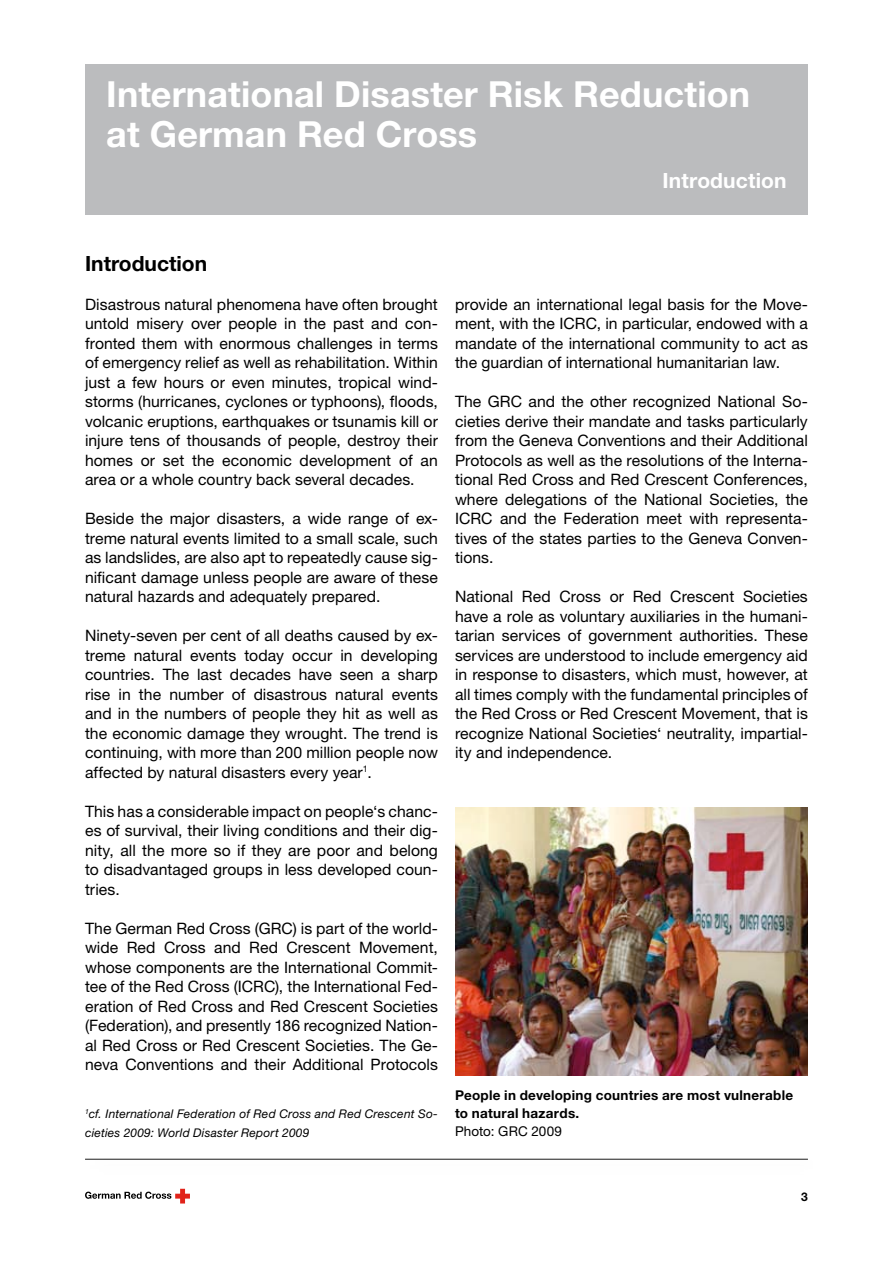
<style>
.page{position:relative;width:893px;height:1263px;background:#fff}
.page>*{position:absolute;margin:0;border:0;box-sizing:border-box;transform-origin:0 0}
.t1{font:700 36px/40.5px "Helvetica Neue LT Std";letter-spacing:.005em;color:#fff}
.t2{font:700 21px "Helvetica Neue LT Std";letter-spacing:.005em;color:#fff}
.t3{font:700 21px "Helvetica Neue LT Std";color:#000}
.t4{font:15.75px/19.5px "Helvetica Neue LT Std";color:#000;text-align:justify}
.t5{font:700 13.5px/18px "Helvetica Neue LT Std";letter-spacing:.02em;color:#000}
.t6{font:13.5px "Helvetica Neue LT Std";letter-spacing:.01em;color:#000}
.t7{font:italic 12px/19.5px "Helvetica Neue LT Std";letter-spacing:.02em;color:#000}
.t8{font:700 12px "Helvetica Neue LT Std";color:#000}
</style>
<div class="page">
<div style="left:85px;top:64px;width:723px;height:150px;background:#bbbcbe"></div>
<img style="left:456px;top:808px;width:352px;height:267px">
<hr style="left:85px;top:1159px;width:723px;height:1px;background:#000">
<svg style="left:85px;top:1189px;width:105px;height:14px"></svg>
<h1 class="t1" style="left:106px;top:73px;width:645px">International Disaster Risk Reduction at German Red Cross</h1>
<h2 class="t2" style="left:662px;top:167px;width:126px">Introduction</h2>
<h2 class="t3" style="left:85px;top:251px;width:124px">Introduction</h2>
<p class="t4" style="left:85px;top:294px;width:354px">Disastrous natural phenomena have often brought untold misery over people in the past and con&shy;fronted them with enormous challenges in terms of emergency relief as well as rehabilitation. Within just a few hours or even minutes, tropical wind&shy;storms (hurricanes, cyclones or typhoons), floods, volcanic eruptions, earthquakes or tsunamis kill or injure tens of thousands of people, destroy their homes or set the economic development of an area or a whole country back several decades.</p>
<p class="t4" style="left:85px;top:508px;width:354px">Beside the major disasters, a wide range of ex&shy;treme natural events limited to a small scale, such as landslides, are also apt to repeatedly cause sig&shy;nificant damage unless people are aware of these natural hazards and adequately prepared.</p>
<p class="t4" style="left:85px;top:625px;width:354px">Ninety-seven per cent of all deaths caused by ex&shy;treme natural events today occur in developing countries. The last decades have seen a sharp rise in the number of disastrous natural events and in the numbers of people they hit as well as the economic damage they wrought. The trend is continuing, with more than 200 million people now affected by natural disasters every year<sup>1</sup>.</p>
<p class="t4" style="left:85px;top:801px;width:354px">This has a considerable impact on people‘s chanc&shy;es of survival, their living conditions and their dig&shy;nity, all the more so if they are poor and belong to disadvantaged groups in less developed coun&shy;tries.</p>
<p class="t4" style="left:85px;top:918px;width:354px">The German Red Cross (GRC) is part of the world&shy;wide Red Cross and Red Crescent Movement, whose components are the International Commit&shy;tee of the Red Cross (ICRC), the International Fed&shy;eration of Red Cross and Red Crescent Societies (Federation), and presently 186 recognized Nation&shy;al Red Cross or Red Crescent Societies. The Ge&shy;neva Conventions and their Additional Protocols</p>
<p class="t7" style="left:85px;top:1103px;width:354px"><sup>1</sup>cf. International Federation of Red Cross and Red Crescent So&shy;cieties 2009: World Disaster Report 2009</p>
<p class="t4" style="left:455px;top:294px;width:354px">provide an international legal basis for the Move&shy;ment, with the ICRC, in particular, endowed with a mandate of the international community to act as the guardian of international humanitarian law.</p>
<p class="t4" style="left:455px;top:391px;width:354px">The GRC and the other recognized National So&shy;cieties derive their mandate and tasks particularly from the Geneva Conventions and their Additional Protocols as well as the resolutions of the Interna&shy;tional Red Cross and Red Crescent Conferences, where delegations of the National Societies, the ICRC and the Federation meet with representa&shy;tives of the states parties to the Geneva Conven&shy;tions.</p>
<p class="t4" style="left:455px;top:586px;width:354px">National Red Cross or Red Crescent Societies have a role as voluntary auxiliaries in the humani&shy;tarian services of government authorities. These services are understood to include emergency aid in response to disasters, which must, however, at all times comply with the fundamental principles of the Red Cross or Red Crescent Movement, that is recognize National Societies‘ neutrality, impartial&shy;ity and independence.</p>
<p class="t5" style="left:455px;top:1086px;width:340px">People in developing countries are most vulnerable to natural hazards.</p>
<p class="t6" style="left:455px;top:1123px;width:109px">Photo: GRC 2009</p>
<p class="t8" style="left:801px;top:1190px;width:8px">3</p>
</div>
